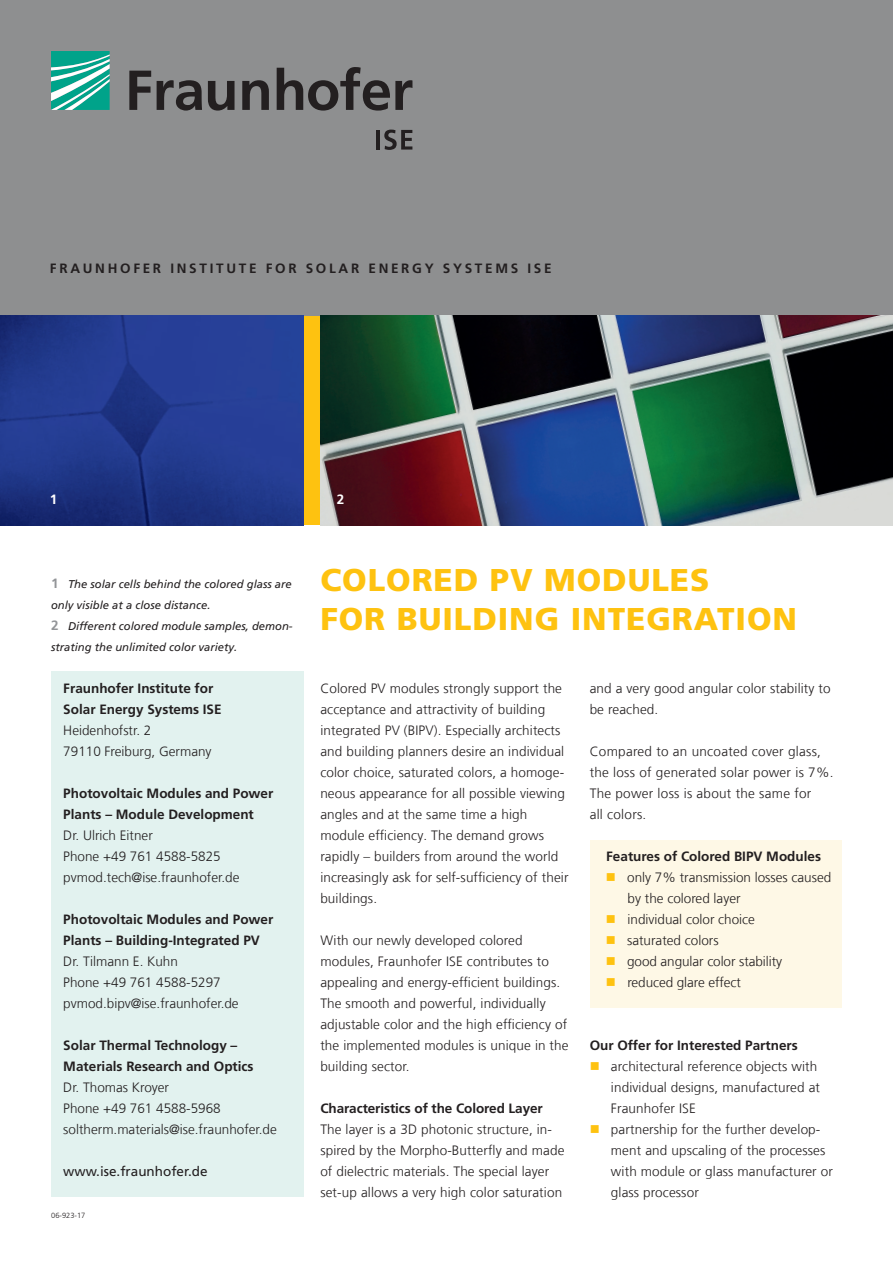
<style>
.page{position:relative;width:893px;height:1263px;background:#fff}
.page>*{position:absolute;margin:0;border:0;box-sizing:border-box;transform-origin:0 0}
.t1{font:900 31.5px/39px "Frutiger LT Com";letter-spacing:.03em;color:#fec210}
.t2{font:300 13.5px/21px "Frutiger LT Com";letter-spacing:.01em;color:#231f20}
.t3{font:700 13.5px/21px "Frutiger LT Com";color:#231f20}
.t4{font:700 13.5px "Frutiger LT Com";letter-spacing:.2em;color:#231f20}
.t5{font:13.5px "Frutiger LT Com";color:#231f20}
.t6{font:700 13.5px "Frutiger LT Com";color:#fff}
.t7{font:italic 11.25px/21px "Frutiger LT Com";color:#231f20}
.t8{font:300 7.5px "Frutiger LT Com";color:#231f20}
.s1{font-weight:700;font-style:normal;font-size:13.5px;color:#939598}
</style>
<div class="page">
<div style="left:590px;top:840px;width:252px;height:167px;background:#fef8e6"></div>
<div style="left:51px;top:672px;width:252px;height:525px;background:#e2f2ef"></div>
<div style="left:0;top:0;width:893px;height:315px;background:#8e8f90"></div>
<svg style="left:51px;top:51px;width:59px;height:59px;background:#49baa9"></svg>
<svg style="left:129px;top:67px;width:283px;height:44px"></svg>
<hr style="left:376px;top:130px;width:4px;height:20px;background:#231f20">
<svg style="left:384px;top:130px;width:28px;height:20px"></svg>
<img style="left:320px;top:315px;width:573px;height:210px">
<img style="left:0;top:315px;width:303px;height:210px">
<p class="t4" style="left:50px;top:260px;width:503px">FRAUNHOFER INSTITUTE FOR SOLAR ENERGY SYSTEMS ISE</p>
<p class="t6" style="left:50px;top:491px;width:9px">1</p>
<p class="t6" style="left:337px;top:491px;width:9px">2</p>
<p class="t7" style="left:51px;top:574px;width:243px"><span class="s1">1</span> The solar cells behind the colored glass are only visible at a close distance.<br><span class="s1">2</span> Different colored module samples, demon&shy;strating the unlimited color variety.</p>
<p class="t3" style="left:63px;top:678px;width:160px">Fraunhofer Institute for<br>Solar Energy Systems ISE</p>
<p class="t2" style="left:63px;top:720px;width:150px">Heidenhofstr. 2<br>79110 Freiburg, Germany</p>
<p class="t3" style="left:63px;top:783px;width:212px">Photovoltaic Modules and Power<br>Plants – Module Development</p>
<p class="t2" style="left:63px;top:825px;width:178px">Dr. Ulrich Eitner<br>Phone +49 761 4588-5825 pvmod.tech@ise.fraunhofer.de</p>
<p class="t3" style="left:63px;top:909px;width:212px">Photovoltaic Modules and Power<br>Plants – Building-Integrated PV</p>
<p class="t2" style="left:63px;top:951px;width:177px">Dr. Tilmann E. Kuhn<br>Phone +49 761 4588-5297 pvmod.bipv@ise.fraunhofer.de</p>
<p class="t3" style="left:63px;top:1035px;width:192px">Solar Thermal Technology –<br>Materials Research and Optics</p>
<p class="t2" style="left:63px;top:1077px;width:215px">Dr. Thomas Kroyer<br>Phone +49 761 4588-5968 soltherm.materials@ise.fraunhofer.de</p>
<p class="t5" style="left:63px;top:1163px;width:146px">www.ise.fraunhofer.de</p>
<p class="t8" style="left:51px;top:1211px;width:36px">06-923-17</p>
<h1 class="t1" style="left:320px;top:560px;width:478px">COLORED PV MODULES<br>FOR BUILDING INTEGRATION</h1>
<p class="t2" style="left:320px;top:678px;width:250px">Colored PV modules strongly support the acceptance and attractivity of building integrated PV (BIPV). Especially architects and building planners desire an individual color choice, saturated colors, a homoge&shy;neous appearance for all possible viewing angles and at the same time a high module efficiency. The demand grows rapidly – builders from around the world increasingly ask for self-sufficiency of their buildings.</p>
<p class="t2" style="left:320px;top:930px;width:250px">With our newly developed colored modules, Fraunhofer ISE contributes to appealing and energy-efficient buildings.<br>The smooth and powerful, individually adjustable color and the high efficiency of the implemented modules is unique in the building sector.</p>
<p class="t3" style="left:320px;top:1098px;width:224px">Characteristics of the Colored Layer</p>
<p class="t2" style="left:320px;top:1119px;width:246px">The layer is a 3D photonic structure, in&shy;spired by the Morpho-Butterfly and made of dielectric materials. The special layer set-up allows a very high color saturation</p>
<p class="t2" style="left:590px;top:678px;width:243px">and a very good angular color stability to be reached.</p>
<p class="t2" style="left:590px;top:741px;width:245px">Compared to an uncoated cover glass, the loss of generated solar power is 7%.<br>The power loss is about the same for<br>all colors.</p>
<p class="t3" style="left:606px;top:846px;width:216px">Features of Colored BIPV Modules</p>
<p class="t2" style="left:627px;top:867px;width:206px">only 7% transmission losses caused by the colored layer<br>individual color choice<br>saturated colors<br>good angular color stability reduced glare effect</p>
<p class="t3" style="left:590px;top:1035px;width:210px">Our Offer for Interested Partners</p>
<p class="t2" style="left:611px;top:1056px;width:224px">architectural reference objects with individual designs, manufactured at<br>Fraunhofer ISE<br>partnership for the further develop&shy;ment and upscaling of the processes with module or glass manufacturer or glass processor</p>
</div>
